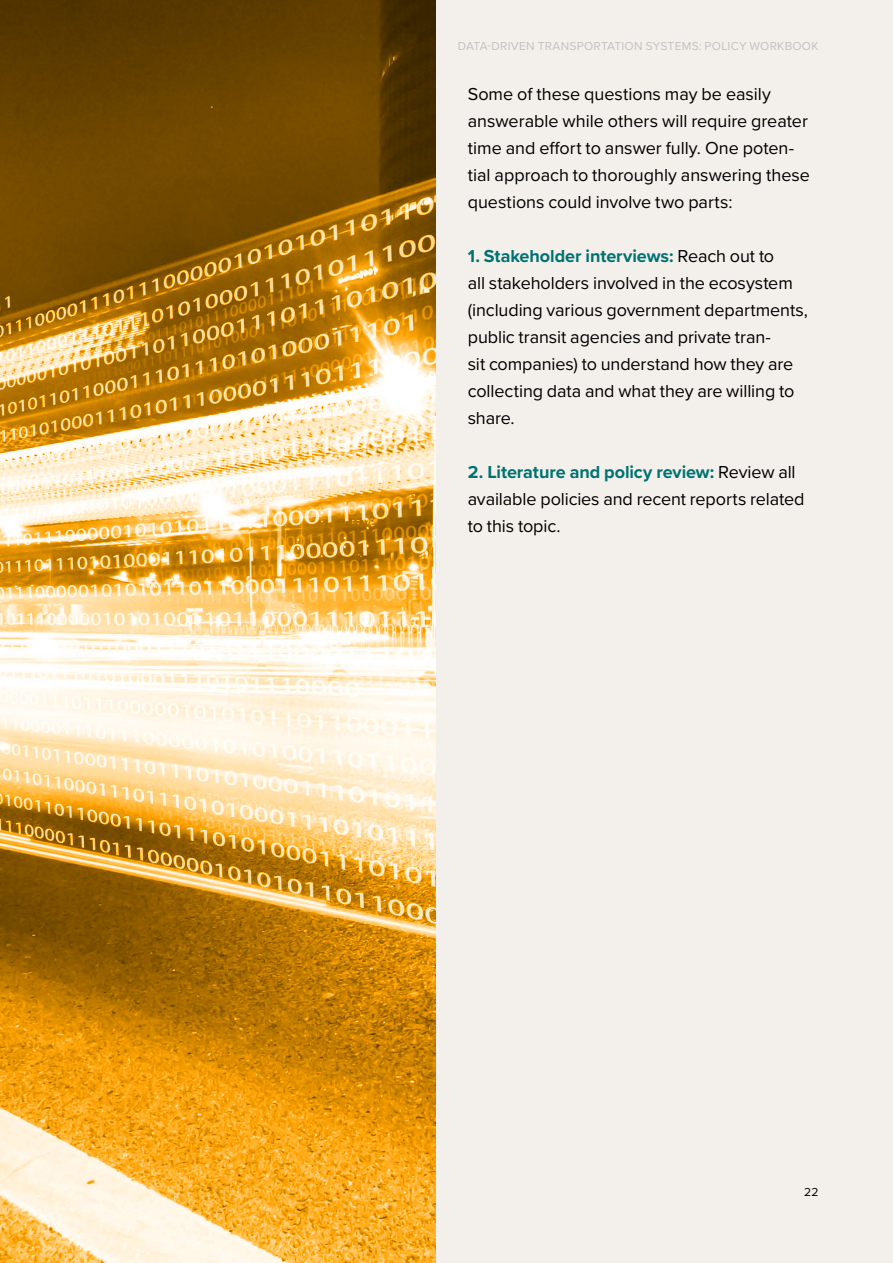
<style>
.page{position:relative;width:893px;height:1263px;background:#fff}
.page>*{position:absolute;margin:0;border:0;box-sizing:border-box;transform-origin:0 0}
.t1{font:18px/27px "Proxima Nova";letter-spacing:-.005em;color:#000}
.t2{font:12px "Proxima Nova";letter-spacing:.02em;color:#c2c2c2}
.t3{font:12px "Proxima Nova";color:#000}
.s1{font-weight:700;color:#007270}
</style>
<div class="page">
<div style="left:436px;top:0;width:457px;height:1263px;background:#f3f0ec"></div>
<svg style="left:0;top:0;width:436px;height:1263px;background:#ca9c4b"></svg>
<p class="t2" style="left:458px;top:37px;width:362px">DATA-DRIVEN TRANSPORTATION SYSTEMS: POLICY WORKBOOK</p>
<p class="t1" style="left:468px;top:79px;width:344px">Some of these questions may be easily answerable while others will require greater time and effort to answer fully. One poten&shy;tial approach to thoroughly answering these questions could involve two parts:</p>
<p class="t1" style="left:468px;top:241px;width:342px"><span class="s1">1. Stakeholder interviews:</span> Reach out to<br>all stakeholders involved in the ecosystem (including various government departments, public transit agencies and private tran-<br>sit companies) to understand how they are collecting data and what they are willing to share.</p>
<p class="t1" style="left:468px;top:457px;width:338px"><span class="s1">2. Literature and policy review:</span> Review all available policies and recent reports related to this topic.</p>
<p class="t3" style="left:804px;top:1183px;width:16px">22</p>
</div>
